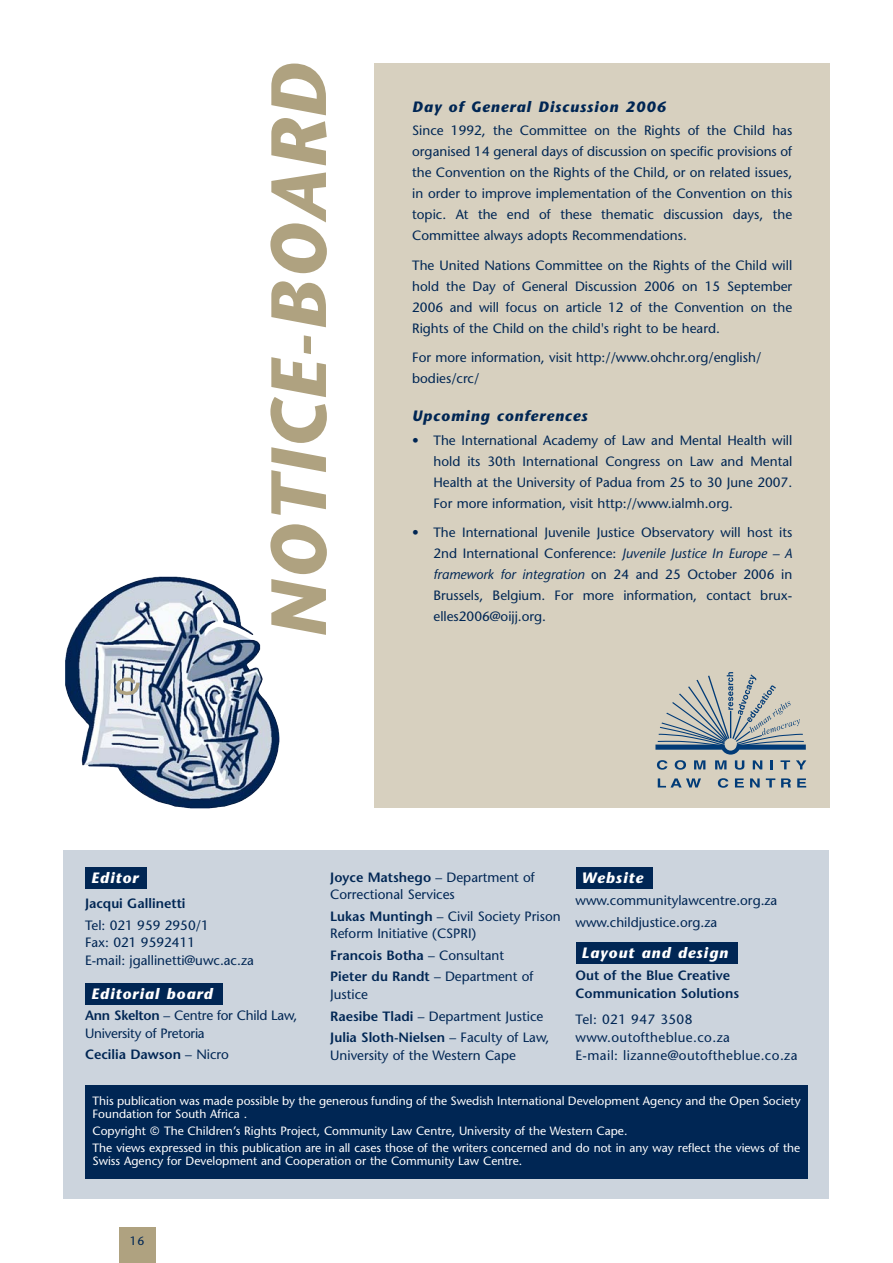
<style>
.page{position:relative;width:893px;height:1263px;background:#fff}
.page>*{position:absolute;margin:0;border:0;box-sizing:border-box;transform-origin:0 0}
.t1{font:italic 700 78px "Stone Sans";letter-spacing:.01em;color:#afa280}
.t2{font:italic 700 15px "Stone Sans";letter-spacing:.065em;color:#002654}
.t3{font:italic 700 15px "Stone Sans";letter-spacing:.065em;color:#fff}
.t4{font:13.5px/21px "Stone Sans";color:#002654}
.t5{font:600 13.5px/21.6px "Stone Sans";color:#002654}
.t6{font:13.5px/17.9px "Stone Sans";letter-spacing:.03em;color:#002654}
.t7{font:12px/12.8px "Stone Sans";color:#fff}
.t8{font:12px "Stone Sans";color:#002654}
.s1{font-style:italic}
.s2{font-weight:600}
.s3{font-weight:400}
.s4{font-family:"Interstate"}
</style>
<div class="page">
<div style="left:64px;top:850px;width:765px;height:349px;background:#ccd4dd"></div>
<div style="left:576px;top:867px;width:77px;height:21px;background:#002654"></div>
<div style="left:576px;top:942px;width:162px;height:21px;background:#002654"></div>
<div style="left:120px;top:1227px;width:36px;height:36px;background:#afa280"></div>
<div style="left:85px;top:1085px;width:723px;height:94px;background:#002654"></div>
<div style="left:86px;top:867px;width:61px;height:21px;background:#002654"></div>
<div style="left:86px;top:983px;width:137px;height:22px;background:#002654"></div>
<img style="left:65px;top:576px;width:214px;height:232px">
<svg style="left:114px;top:676px;width:29px;height:21px"></svg>
<div style="left:375px;top:64px;width:455px;height:744px;background:#d7d0bf"></div>
<svg style="left:655px;top:672px;width:151px;height:98px"></svg>
<svg style="left:658px;top:778px;width:43px;height:9px"></svg>
<svg style="left:718px;top:778px;width:10px;height:10px"></svg>
<svg style="left:735px;top:778px;width:9px;height:9px"></svg>
<svg style="left:750px;top:778px;width:10px;height:9px"></svg>
<svg style="left:766px;top:778px;width:9px;height:9px"></svg>
<svg style="left:781px;top:778px;width:10px;height:9px"></svg>
<svg style="left:797px;top:778px;width:9px;height:9px"></svg>
<h1 class="t1" style="left:269px;top:639px;width:577px;rotate:-90deg">NOTICE-BOARD</h1>
<p class="t2" style="left:412px;top:101px;width:255px">Day of General Discussion 2006</p>
<p class="t4" style="left:412px;top:122px;width:382px;text-align:justify">Since 1992, the Committee on the Rights of the Child has organised 14 general days of discussion on specific provisions of the Convention on the Rights of the Child, or on related issues, in order to improve implementation of the Convention on this topic. At the end of these thematic discussion days, the Committee always adopts Recommendations.</p>
<p class="t4" style="left:412px;top:256px;width:382px;text-align:justify">The United Nations Committee on the Rights of the Child will hold the Day of General Discussion 2006 on 15 September 2006 and will focus on article 12 of the Convention on the Rights of the Child on the child's right to be heard.</p>
<p class="t4" style="left:412px;top:349px;width:351px">For more information, visit http://www.ohchr.org/english/ bodies/crc/</p>
<p class="t2" style="left:412px;top:410px;width:177px">Upcoming conferences</p>
<p class="t4" style="left:433px;top:431px;width:360px;text-align:justify;text-indent:-21px">• The International Academy of Law and Mental Health will hold its 30th International Congress on Law and Mental Health at the University of Padua from 25 to 30 June 2007.<br>For more information, visit http://www.ialmh.org.</p>
<p class="t4" style="left:433px;top:523px;width:360px;text-align:justify;text-indent:-21px">• The International Juvenile Justice Observatory will host its 2nd International Conference: <span class="s1">Juvenile Justice In Europe – A framework for integration</span> on 24 and 25 October 2006 in Brussels, Belgium. For more information, contact brux&shy;elles2006@oijj.org.</p>
<p class="t3" style="left:91px;top:872px;width:49px">Editor</p>
<p class="t5" style="left:85px;top:894px;width:102px">Jacqui Gallinetti</p>
<p class="t4" style="left:85px;top:918px;width:170px;line-height:17.2px">Tel: 021 959 2950/1<br>Fax: 021 9592411<br>E-mail: jgallinetti@uwc.ac.za</p>
<p class="t3" style="left:91px;top:988px;width:123px">Editorial board</p>
<p class="t4" style="left:85px;top:1008px;width:214px;line-height:17.2px"><span class="s2">Ann Skelton</span> – Centre for Child Law,<br>University of Pretoria</p>
<p class="t5" style="left:85px;top:1045px;width:145px">Cecilia Dawson <span class="s3">– Nicro</span></p>
<p class="t4" style="left:330px;top:870px;width:206px;line-height:17.4px"><span class="s2">Joyce Matshego</span> – Department of<br>Correctional Services</p>
<p class="t4" style="left:330px;top:909px;width:232px;line-height:17.4px"><span class="s2">Lukas Muntingh</span> – Civil Society Prison<br>Reform Initiative (CSPRI)</p>
<p class="t5" style="left:330px;top:946px;width:205px">Francois Botha <span class="s3">– Consultant<br></span>Pieter du Randt <span class="s3">– Department of</span></p>
<p class="t4" style="left:330px;top:985px;width:221px;line-height:21.6px">Justice<br><span class="s2">Raesibe Tladi</span> – Department Justice<br><span class="s2">Julia Sloth-Nielsen</span> – Faculty of Law,</p>
<p class="t4" style="left:330px;top:1046px;width:187px">University of the Western Cape</p>
<p class="t3" style="left:582px;top:872px;width:63px">Website</p>
<p class="t4" style="left:575px;top:890px;width:203px;line-height:22px">www.communitylawcentre.org.za www.childjustice.org.za</p>
<p class="t3" style="left:582px;top:946px;width:148px">Layout and design</p>
<p class="t5" style="left:575px;top:967px;width:165px;line-height:17.9px">Out of the Blue Creative<br>Communication Solutions</p>
<p class="t6" style="left:575px;top:1012px;width:223px">Tel: 021 947 3508 www.outoftheblue.co.za<br>E-mail: lizanne@outoftheblue.co.za</p>
<p class="t7" style="left:93px;top:1096px;width:710px">This publication was made possible by the generous funding of the Swedish International Development Agency and the Open Society<br>Foundation for South Africa .</p>
<p class="t7" style="left:93px;top:1123px;width:709px;line-height:17px">Copyright <span class="s4">©</span> The Children’s Rights Project, Community Law Centre, University of the Western Cape.<br>The views expressed in this publication are in all cases those of the writers concerned and do not in any way reflect the views of the</p>
<p class="t7" style="left:93px;top:1155px;width:431px">Swiss Agency for Development and Cooperation or the Community Law Centre.</p>
<p class="t8" style="left:130px;top:1236px;width:16px">16</p>
</div>
